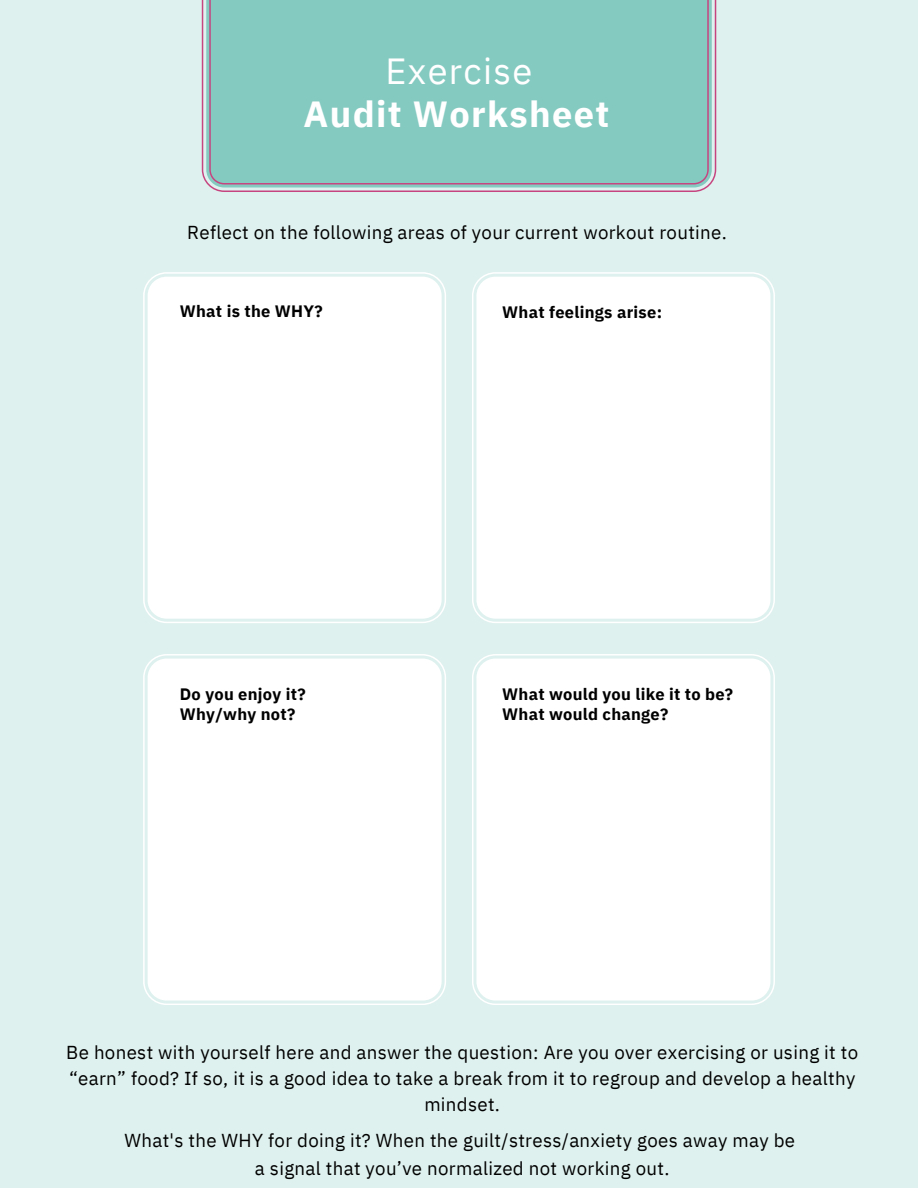
<style>
.page{position:relative;width:918px;height:1188px;background:#def1ee}
.page>*{position:absolute;margin:0;border:0;box-sizing:border-box;transform-origin:0 0}
.t1{font:700 36.3px "IBM Plex Sans";letter-spacing:.035em;color:#fff}
.t2{font:36.3px "IBM Plex Sans";letter-spacing:.035em;color:#fff}
.t3{font:18.75px/25.8px "IBM Plex Sans";letter-spacing:.015em;color:#000;text-align:center}
.t4{font:700 16.5px/20.2px "IBM Plex Sans";letter-spacing:.015em;color:#000}
</style>
<div class="page">
<div style="left:143px;top:272px;width:303px;height:351px;background:#fff"></div>
<div style="left:143px;top:654px;width:303px;height:351px;background:#fff"></div>
<div style="left:202px;top:0;width:514px;height:192px;background:#85cac1"></div>
<div style="left:472px;top:272px;width:303px;height:351px;background:#fff"></div>
<div style="left:472px;top:654px;width:303px;height:351px;background:#fff"></div>
<p class="t2" style="left:386px;top:47px;width:148px">Exercise</p>
<p class="t1" style="left:304px;top:90px;width:307px">Audit Worksheet</p>
<p class="t3" style="left:187px;top:219px;width:541px">Reflect on the following areas of your current workout routine.</p>
<p class="t4" style="left:180px;top:301px;width:144px">What is the WHY?</p>
<p class="t4" style="left:502px;top:301px;width:161px">What feelings arise:</p>
<p class="t4" style="left:180px;top:684px;width:127px">Do you enjoy it?<br>Why/why not?</p>
<p class="t4" style="left:502px;top:684px;width:232px">What would you like it to be?<br>What would change?</p>
<p class="t3" style="left:66px;top:1039px;width:793px">Be honest with yourself here and answer the question: Are you over exercising or using it to “earn” food? If so, it is a good idea to take a break from it to regroup and develop a healthy mindset.</p>
<p class="t3" style="left:124px;top:1127px;width:672px">What's the WHY for doing it? When the guilt/stress/anxiety goes away may be</p>
<p class="t3" style="left:255px;top:1155px;width:416px">a signal that you’ve normalized not working out.</p>
</div>
